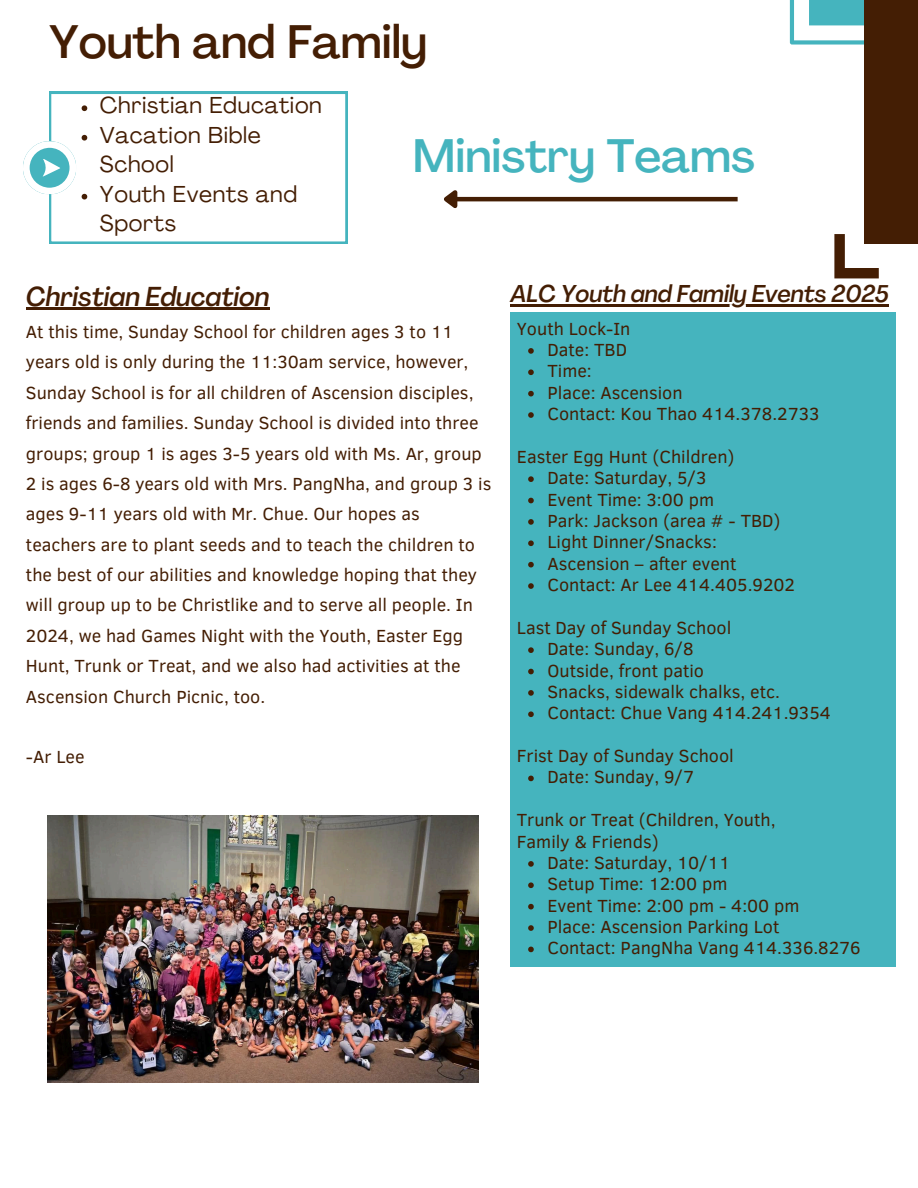
<style>
.page{position:relative;width:918px;height:1188px;background:#fff}
.page>*{position:absolute;margin:0;border:0;box-sizing:border-box;transform-origin:0 0}
.t1{font:500 46.35px "Agrandir";color:#441e04}
.t2{font:500 46.35px "Agrandir";color:#45b4be}
.t3{font:italic 500 27px "Agrandir";color:#441e04}
.t4{font:italic 500 24px "Agrandir";color:#441e04}
.t5{font:22.8px/29.4px "Agrandir";letter-spacing:.03em;color:#441e04}
.t6{font:18px/30.3px "Clear Sans";color:#441e04}
</style>
<div class="page">
<svg style="left:790px;top:0;width:75px;height:45px"></svg>
<div style="left:865px;top:0;width:53px;height:244px;background:#441e04"></div>
<svg style="left:834px;top:234px;width:45px;height:44px"></svg>
<svg style="left:49px;top:92px;width:298px;height:152px"></svg>
<svg style="left:82px;top:105px;width:5px;height:6px"></svg>
<svg style="left:23px;top:135px;width:64px;height:64px"></svg>
<hr style="left:456px;top:197px;width:282px;height:4px;background:#441e04">
<svg style="left:444px;top:190px;width:17px;height:19px"></svg>
<div style="left:510px;top:312px;width:385px;height:655px;background:#45b4be"></div>
<img style="left:47px;top:816px;width:431px;height:266px">
<hr style="left:26px;top:308px;width:243px;height:2px;background:#441e04">
<hr style="left:511px;top:305px;width:378px;height:2px;background:#441e04">
<svg style="left:528px;top:348px;width:6px;height:6px"></svg>
<svg style="left:528px;top:369px;width:6px;height:6px"></svg>
<svg style="left:528px;top:391px;width:6px;height:5px"></svg>
<svg style="left:528px;top:412px;width:6px;height:6px"></svg>
<svg style="left:528px;top:476px;width:6px;height:6px"></svg>
<svg style="left:528px;top:498px;width:6px;height:5px"></svg>
<svg style="left:528px;top:519px;width:6px;height:6px"></svg>
<svg style="left:528px;top:540px;width:6px;height:6px"></svg>
<svg style="left:528px;top:562px;width:6px;height:5px"></svg>
<svg style="left:528px;top:583px;width:6px;height:6px"></svg>
<svg style="left:528px;top:647px;width:6px;height:6px"></svg>
<svg style="left:528px;top:669px;width:6px;height:5px"></svg>
<svg style="left:528px;top:690px;width:6px;height:6px"></svg>
<svg style="left:528px;top:711px;width:6px;height:6px"></svg>
<svg style="left:528px;top:776px;width:6px;height:5px"></svg>
<svg style="left:528px;top:861px;width:6px;height:6px"></svg>
<svg style="left:528px;top:882px;width:6px;height:6px"></svg>
<svg style="left:528px;top:904px;width:6px;height:5px"></svg>
<svg style="left:528px;top:925px;width:6px;height:6px"></svg>
<svg style="left:528px;top:947px;width:6px;height:5px"></svg>
<p class="t1" style="left:49px;top:23px;width:380px">Youth and Family</p>
<h1 class="t5" style="left:100px;top:93px;width:224px">Christian Education</h1>
<p class="t5" style="left:100px;top:122px;width:163px">Vacation Bible<br>School</p>
<p class="t5" style="left:100px;top:181px;width:199px">Youth Events and<br>Sports</p>
<h1 class="t2" style="left:413px;top:137px;width:344px">Ministry Teams</h1>
<p class="t3" style="left:26px;top:285px;width:245px">Christian Education</p>
<p class="t6" style="left:26px;top:316px;width:467px">At this time, Sunday School for children ages 3 to 11 years old is only during the 11:30am service, however, Sunday School is for all children of Ascension disciples, friends and families. Sunday School is divided into three groups; group 1 is ages 3-5 years old with Ms. Ar, group 2 is ages 6-8 years old with Mrs. PangNha, and group 3 is ages 9-11 years old with Mr. Chue. Our hopes as teachers are to plant seeds and to teach the children to the best of our abilities and knowledge hoping that they will group up to be Christlike and to serve all people. In 2024, we had Games Night with the Youth, Easter Egg Hunt, Trunk or Treat, and we also had activities at the Ascension Church Picnic, too.</p>
<p class="t6" style="left:26px;top:741px;width:60px">-Ar Lee</p>
<p class="t4" style="left:511px;top:284px;width:380px">ALC Youth and Family Events 2025</p>
<h2 class="t6" style="left:517px;top:312px;width:115px">Youth Lock-In</h2>
<p class="t6" style="left:547px;top:334px;width:81px">Date: TBD</p>
<p class="t6" style="left:547px;top:355px;width:46px">Time:</p>
<p class="t6" style="left:547px;top:376px;width:137px">Place: Ascension</p>
<h3 class="t6" style="left:547px;top:398px;width:274px">Contact: Kou Thao 414.378.2733</h3>
<p class="t6" style="left:517px;top:440px;width:219px">Easter Egg Hunt (Children)</p>
<p class="t6" style="left:547px;top:462px;width:161px">Date: Saturday, 5/3</p>
<p class="t6" style="left:547px;top:483px;width:168px">Event Time: 3:00 pm</p>
<p class="t6" style="left:547px;top:505px;width:235px">Park: Jackson (area # - TBD)</p>
<p class="t6" style="left:547px;top:526px;width:171px">Light Dinner/Snacks:</p>
<p class="t6" style="left:547px;top:547px;width:191px">Ascension – after event</p>
<p class="t6" style="left:547px;top:569px;width:249px">Contact: Ar Lee 414.405.9202</p>
<p class="t6" style="left:517px;top:611px;width:216px">Last Day of Sunday School</p>
<p class="t6" style="left:547px;top:633px;width:148px">Date: Sunday, 6/8</p>
<p class="t6" style="left:547px;top:654px;width:158px">Outside, front patio</p>
<p class="t6" style="left:547px;top:676px;width:234px">Snacks, sidewalk chalks, etc.</p>
<p class="t6" style="left:547px;top:697px;width:285px">Contact: Chue Vang 414.241.9354</p>
<p class="t6" style="left:517px;top:740px;width:218px">Frist Day of Sunday School</p>
<p class="t6" style="left:547px;top:761px;width:148px">Date: Sunday, 9/7</p>
<p class="t6" style="left:517px;top:804px;width:260px">Trunk or Treat (Children, Youth,</p>
<p class="t6" style="left:517px;top:825px;width:143px">Family &amp; Friends)</p>
<p class="t6" style="left:547px;top:847px;width:184px">Date: Saturday, 10/11</p>
<p class="t6" style="left:547px;top:868px;width:181px">Setup Time: 12:00 pm</p>
<p class="t6" style="left:547px;top:889px;width:254px">Event Time: 2:00 pm - 4:00 pm</p>
<p class="t6" style="left:547px;top:911px;width:233px">Place: Ascension Parking Lot</p>
<p class="t6" style="left:547px;top:932px;width:315px">Contact: PangNha Vang 414.336.8276</p>
</div>
